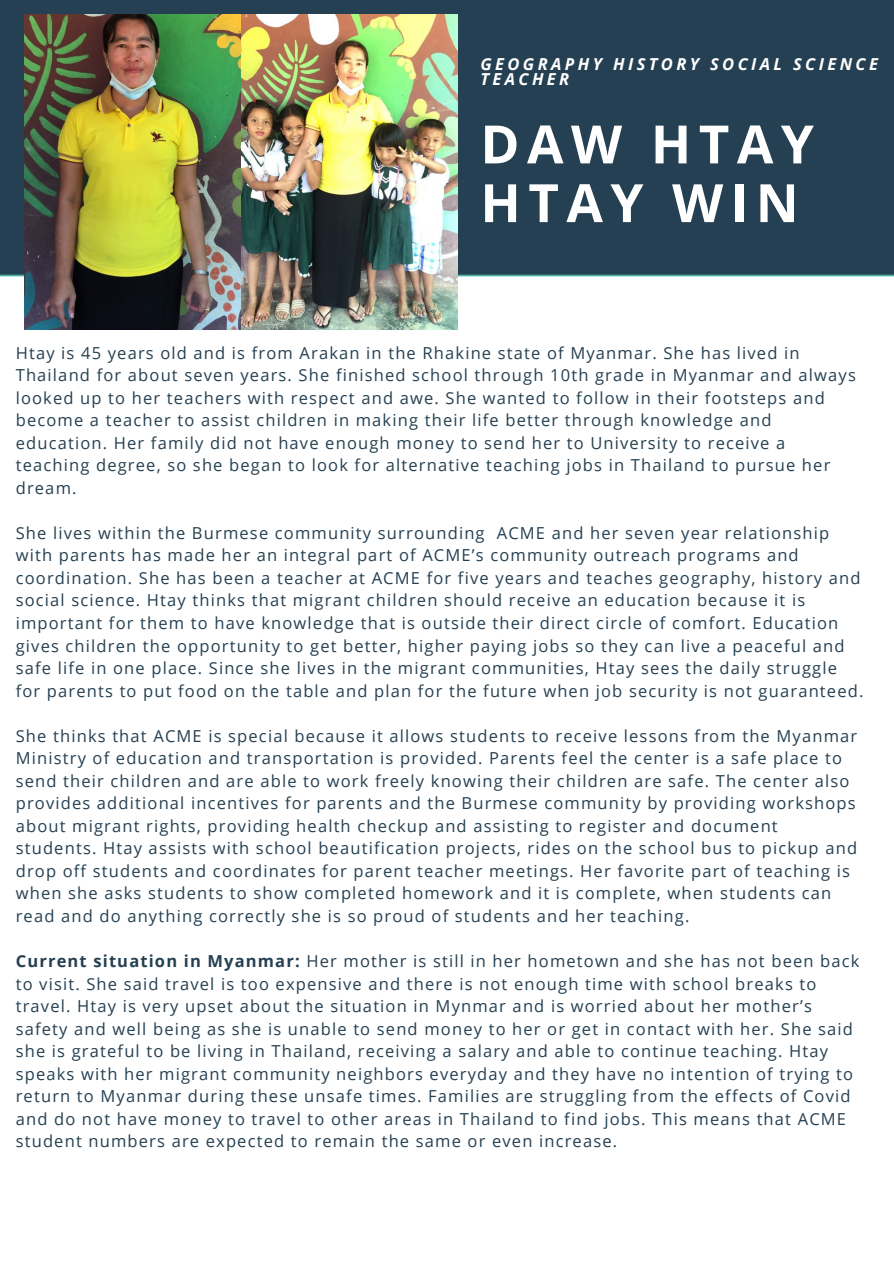
<style>
.page{position:relative;width:894px;height:1264px;background:#fff}
.page>*{position:absolute;margin:0;border:0;box-sizing:border-box;transform-origin:0 0}
.t1{font:700 52.95px/58.7px "Open Sans";letter-spacing:.14em;color:#fff}
.t2{font:16.5px/22.5px "Open Sans";letter-spacing:.07em;color:#254052}
.t3{font:italic 700 16.5px/15.8px "Open Sans";letter-spacing:.205em;color:#fff}
.s1{font-weight:700}
</style>
<div class="page">
<div style="left:0;top:0;width:893px;height:276px;background:#254052"></div>
<svg style="left:0;top:275px;width:893px;height:1px"></svg>
<img style="left:25px;top:14px;width:432px;height:315px">
<p class="t3" style="left:480px;top:55px;width:399px">GEOGRAPHY HISTORY SOCIAL SCIENCE<br>TEACHER</p>
<p class="t1" style="left:480px;top:113px;width:335px">DAW HTAY<br>HTAY WIN</p>
<p class="t2" style="left:16px;top:341px;width:841px">Htay is 45 years old and is from Arakan in the Rhakine state of Myanmar. She has lived in Thailand for about seven years. She finished school through 10th grade in Myanmar and always looked up to her teachers with respect and awe. She wanted to follow in their footsteps and become a teacher to assist children in making their life better through knowledge and education. Her family did not have enough money to send her to University to receive a teaching degree, so she began to look for alternative teaching jobs in Thailand to pursue her dream.</p>
<p class="t2" style="left:16px;top:521px;width:849px">She lives within the Burmese community surrounding ACME and her seven year relationship with parents has made her an integral part of ACME’s community outreach programs and coordination. She has been a teacher at ACME for five years and teaches geography, history and social science. Htay thinks that migrant children should receive an education because it is important for them to have knowledge that is outside their direct circle of comfort. Education gives children the opportunity to get better, higher paying jobs so they can live a peaceful and safe life in one place. Since she lives in the migrant communities, Htay sees the daily struggle for parents to put food on the table and plan for the future when job security is not guaranteed.</p>
<p class="t2" style="left:16px;top:724px;width:842px">She thinks that ACME is special because it allows students to receive lessons from the Myanmar Ministry of education and transportation is provided. Parents feel the center is a safe place to send their children and are able to work freely knowing their children are safe. The center also provides additional incentives for parents and the Burmese community by providing workshops about migrant rights, providing health checkup and assisting to register and document students. Htay assists with school beautification projects, rides on the school bus to pickup and drop off students and coordinates for parent teacher meetings. Her favorite part of teaching is when she asks students to show completed homework and it is complete, when students can read and do anything correctly she is so proud of students and her teaching.</p>
<p class="t2" style="left:16px;top:949px;width:845px"><span class="s1">Current situation in Myanmar:</span> Her mother is still in her hometown and she has not been back to visit. She said travel is too expensive and there is not enough time with school breaks to travel. Htay is very upset about the situation in Mynmar and is worried about her mother’s safety and well being as she is unable to send money to her or get in contact with her. She said she is grateful to be living in Thailand, receiving a salary and able to continue teaching. Htay speaks with her migrant community neighbors everyday and they have no intention of trying to return to Myanmar during these unsafe times. Families are struggling from the effects of Covid and do not have money to travel to other areas in Thailand to find jobs. This means that ACME student numbers are expected to remain the same or even increase.</p>
</div>
